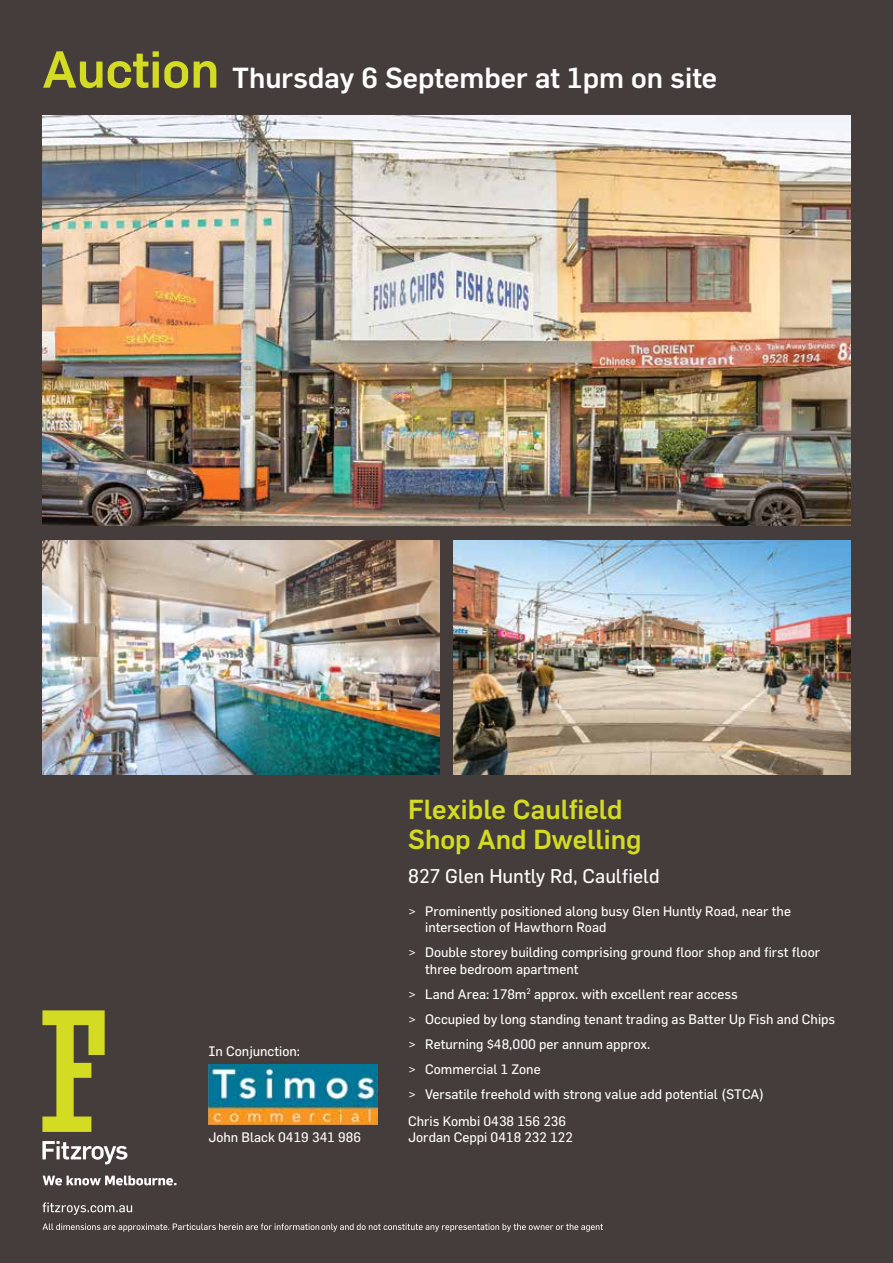
<style>
.page{position:relative;width:893px;height:1263px;background:#453d3b}
.page>*{position:absolute;margin:0;border:0;box-sizing:border-box;transform-origin:0 0}
.t1{font:500 28.5px "Flama";color:#fff}
.t2{font:500 27px/30px "Flama";color:#d3dc23}
.t3{font:19.5px "Flama";color:#fff}
.t4{font:13.5px/25px "Flama";color:#fff}
.s1{font-size:51px;color:#d3dc23}
</style>
<div class="page">
<svg style="left:42px;top:1010px;width:63px;height:122px"></svg>
<svg style="left:42px;top:1141px;width:85px;height:23px"></svg>
<svg style="left:43px;top:1175px;width:133px;height:10px"></svg>
<svg style="left:43px;top:1223px;width:560px;height:9px"></svg>
<svg style="left:42px;top:1202px;width:90px;height:13px"></svg>
<img style="left:454px;top:541px;width:396px;height:234px">
<img style="left:43px;top:541px;width:396px;height:234px">
<img style="left:43px;top:116px;width:807px;height:410px">
<img style="left:208px;top:1064px;width:169px;height:61px">
<h1 class="t1" style="left:43px;top:60px;width:676px"><span class="s1">Auction</span> Thursday 6 September at 1pm on site</h1>
<p class="t4" style="left:208px;top:1038px;width:93px">In Conjunction:</p>
<p class="t4" style="left:208px;top:1124px;width:154px">John Black 0419 341 986</p>
<h2 class="t2" style="left:408px;top:794px;width:235px">Flexible Caulfield<br>Shop And Dwelling</h2>
<h3 class="t3" style="left:408px;top:864px;width:253px">827 Glen Huntly Rd, Caulfield</h3>
<p class="t4" style="left:425px;top:902px;width:367px;line-height:16.5px;text-indent:-17px">&gt; Prominently positioned along busy Glen Huntly Road, near the intersection of Hawthorn Road</p>
<p class="t4" style="left:425px;top:944px;width:396px;line-height:16.5px;text-indent:-17px">&gt; Double storey building comprising ground floor shop and first floor three bedroom apartment</p>
<p class="t4" style="left:408px;top:981px;width:429px">&gt; Land Area: 178m<sup>2</sup> approx. with excellent rear access<br>&gt; Occupied by long standing tenant trading as Batter Up Fish and Chips &gt; Returning $48,000 per annum approx.<br>&gt; Commercial 1 Zone<br>&gt; Versatile freehold with strong value add potential (STCA)</p>
<p class="t4" style="left:408px;top:1113px;width:166px;line-height:16px">Chris Kombi 0438 156 236<br>Jordan Ceppi 0418 232 122</p>
</div>
